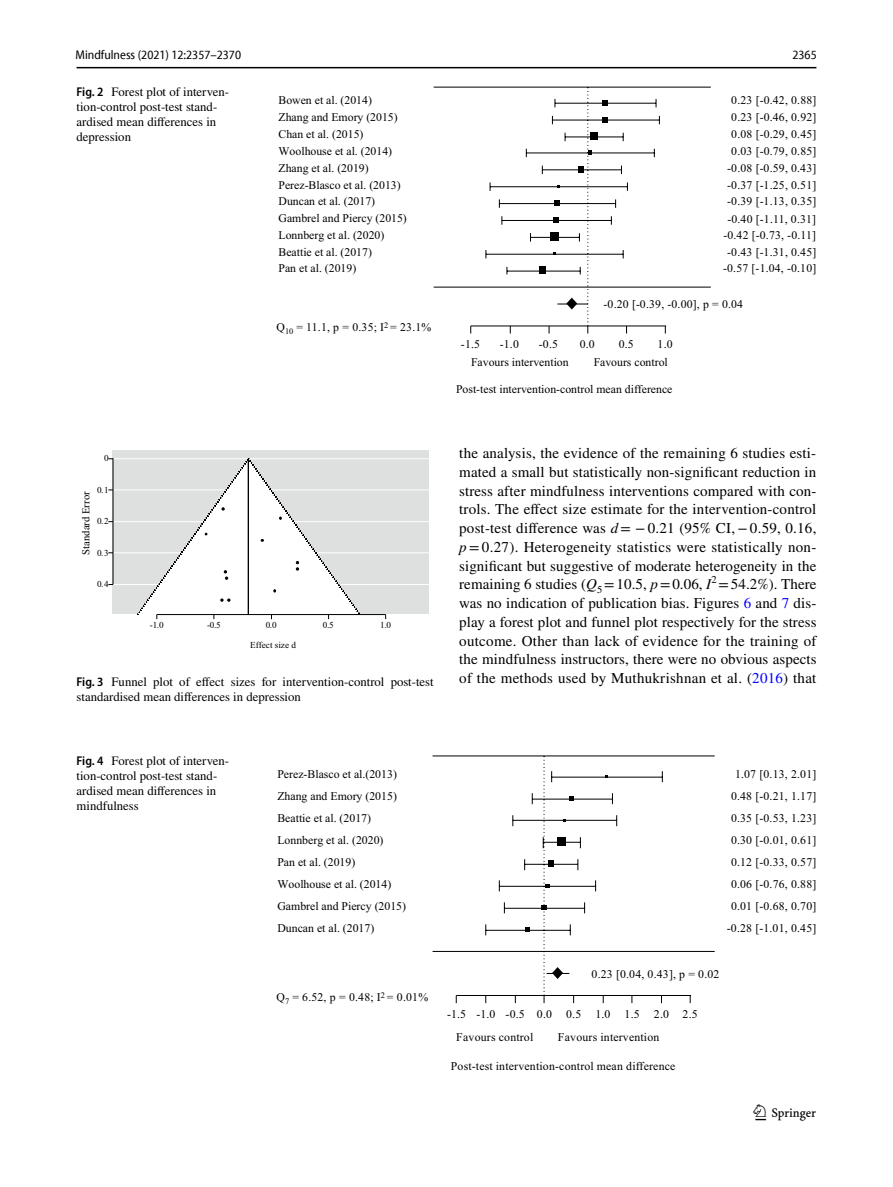
<style>
.page{position:relative;width:893px;height:1187px;background:#fff}
.page>*{position:absolute;margin:0;border:0;box-sizing:border-box;transform-origin:0 0}
.t1{font:22.5px "Springnew Regular 3";color:#000}
.t2{font:15px/18.8px "STIX";letter-spacing:.015em;color:#000;text-align:justify}
.t3{font:12.75px/15px "STIX";color:#000}
.t4{font:semi-condensed 12.75px "Myriad Pro Unic";color:#000}
.t5{font:11.85px/21.9px "Times New Roman PSMT4";color:#000}
.t6{font:11.85px/21.8px "Times New Roman PSMT4";letter-spacing:.02em;color:#000;text-align:center}
.t7{font:11.7px/16.8px "Times New Roman PSMT2";color:#000}
.t8{font:11.7px/16.8px "Times New Roman PSMT2";letter-spacing:.02em;color:#000;text-align:center}
.t9{font:10.65px "Times New Roman PSMT3";color:#000}
.t10{font:9.15px "Times New Roman PSMT3";color:#000}
.s1{font-family:"Myriad Pro";font-weight:600;font-stretch:semi-condensed}
.s2{font-style:italic}
.s3{color:#00f}
</style>
<div class="page">
<hr style="left:77px;top:67px;width:739px;height:1px;background:#000">
<hr style="left:555px;top:103px;width:101px;height:1px;background:#000">
<hr style="left:552px;top:120px;width:107px;height:1px;background:#000">
<hr style="left:526px;top:152px;width:128px;height:1px;background:#000">
<hr style="left:490px;top:186px;width:137px;height:1px;background:#000">
<hr style="left:499px;top:203px;width:117px;height:1px;background:#000">
<hr style="left:502px;top:220px;width:109px;height:1px;background:#000">
<hr style="left:530px;top:237px;width:49px;height:1px;background:#000">
<hr style="left:486px;top:254px;width:137px;height:1px;background:#000">
<hr style="left:507px;top:270px;width:73px;height:1px;background:#000">
<hr style="left:434px;top:87px;width:277px;height:1px;background:#000">
<hr style="left:434px;top:287px;width:277px;height:1px;background:#000">
<hr style="left:471px;top:326px;width:195px;height:1px;background:#000">
<svg style="left:539px;top:87px;width:89px;height:246px"></svg>
<div style="left:113px;top:450px;width:316px;height:164px;background:#dedfdf"></div>
<hr style="left:113px;top:458px;width:316px;height:1px;background:#fff">
<hr style="left:113px;top:489px;width:316px;height:1px;background:#fff">
<hr style="left:113px;top:521px;width:316px;height:1px;background:#fff">
<hr style="left:113px;top:552px;width:316px;height:1px;background:#fff">
<hr style="left:113px;top:584px;width:316px;height:1px;background:#fff">
<hr style="left:157px;top:614px;width:229px;height:1px;background:#000">
<hr style="left:113px;top:458px;width:1px;height:126px;background:#000">
<svg style="left:137px;top:458px;width:223px;height:161px"></svg>
<svg style="left:525px;top:927px;width:4px;height:4px"></svg>
<hr style="left:552px;top:776px;width:110px;height:1px;background:#000">
<hr style="left:532px;top:798px;width:80px;height:1px;background:#000">
<hr style="left:513px;top:819px;width:104px;height:1px;background:#000">
<hr style="left:525px;top:863px;width:53px;height:1px;background:#000">
<hr style="left:499px;top:885px;width:97px;height:1px;background:#000">
<hr style="left:504px;top:907px;width:81px;height:1px;background:#000">
<hr style="left:486px;top:929px;width:84px;height:1px;background:#000">
<hr style="left:433px;top:755px;width:282px;height:1px;background:#000">
<hr style="left:433px;top:950px;width:282px;height:1px;background:#000">
<hr style="left:456px;top:995px;width:235px;height:1px;background:#000">
<svg style="left:542px;top:756px;width:43px;height:247px"></svg>
<p class="t4" style="left:76px;top:50px;width:167px">Mindfulness (2021) 12:2357–2370</p>
<p class="t4" style="left:792px;top:50px;width:26px">2365</p>
<p class="t3" style="left:77px;top:85px;width:154px"><span class="s1">Fig. 2</span> Forest plot of interven&shy;tion-control post-test stand&shy;ardised mean differences in depression</p>
<p class="t7" style="left:279px;top:93px;width:130px">Bowen et al. (2014)<br>Zhang and Emory (2015)<br>Chan et al. (2015)<br>Woolhouse et al. (2014)<br>Zhang et al. (2019)<br>Perez-Blasco et al. (2013)<br>Duncan et al. (2017)<br>Gambrel and Piercy (2015)<br>Lonnberg et al. (2020)<br>Beattie et al. (2017)<br>Pan et al. (2019)</p>
<p class="t7" style="left:276px;top:320px;width:156px">Q<sub>10</sub> = 11.1, p = 0.35; I<sup>2</sup> = 23.1%</p>
<p class="t8" style="left:727px;top:93px;width:91px">0.23 [-0.42, 0.88]<br>0.23 [-0.46, 0.92]<br>0.08 [-0.29, 0.45]<br>0.03 [-0.79, 0.85] -0.08 [-0.59, 0.43] -0.37 [-1.25, 0.51] -0.39 [-1.13, 0.35]</p>
<p class="t8" style="left:723px;top:211px;width:95px">-0.40 [-1.11, 0.31] -0.42 [-0.73, -0.11] -0.43 [-1.31, 0.45] -0.57 [-1.04, -0.10]</p>
<p class="t7" style="left:604px;top:296px;width:141px">-0.20 [-0.39, -0.00], p = 0.04</p>
<p class="t7" style="left:461px;top:337px;width:21px">-1.5</p>
<p class="t7" style="left:500px;top:337px;width:21px">-1.0</p>
<p class="t7" style="left:539px;top:337px;width:21px">-0.5</p>
<p class="t7" style="left:580px;top:337px;width:17px">0.0</p>
<p class="t7" style="left:619px;top:337px;width:17px">0.5</p>
<p class="t7" style="left:658px;top:337px;width:17px">1.0</p>
<p class="t7" style="left:471px;top:355px;width:99px">Favours intervention</p>
<p class="t7" style="left:594px;top:355px;width:76px">Favours control</p>
<p class="t7" style="left:456px;top:382px;width:218px">Post-test intervention-control mean difference</p>
<p class="t10" style="left:104px;top:453px;width:6px">0</p>
<p class="t10" style="left:97px;top:484px;width:13px">0.1</p>
<p class="t10" style="left:97px;top:515px;width:13px">0.2</p>
<p class="t10" style="left:97px;top:547px;width:13px">0.3</p>
<p class="t10" style="left:97px;top:578px;width:13px">0.4</p>
<p class="t9" style="left:80px;top:554px;width:65px;rotate:-90deg">Standard Error</p>
<p class="t10" style="left:150px;top:619px;width:15px">-1.0</p>
<p class="t10" style="left:207px;top:619px;width:15px">-0.5</p>
<p class="t10" style="left:266px;top:619px;width:12px">0.0</p>
<p class="t10" style="left:323px;top:619px;width:12px">0.5</p>
<p class="t10" style="left:380px;top:619px;width:12px">1.0</p>
<p class="t10" style="left:250px;top:639px;width:47px">Effect size d</p>
<p class="t3" style="left:77px;top:675px;width:359px"><span class="s1">Fig. 3</span> Funnel plot of effect sizes for intervention-control post-test standardised mean differences in depression</p>
<p class="t2" style="left:459px;top:444px;width:359px">the analysis, the evidence of the remaining 6 studies esti&shy;mated a small but statistically non-significant reduction in stress after mindfulness interventions compared with con&shy;trols. The effect size estimate for the intervention-control post-test difference was <span class="s2">d</span>= −0.21 (95% CI,−0.59, 0.16, <span class="s2">p</span>=0.27). Heterogeneity statistics were statistically non&shy;significant but suggestive of moderate heterogeneity in the remaining 6 studies (<span class="s2">Q</span><sub>5</sub> =10.5, <span class="s2">p</span>=0.06, <span class="s2">I</span><sup>2</sup> =54.2%). There was no indication of publication bias. Figures <span class="s3">6</span> and <span class="s3">7</span> dis&shy;play a forest plot and funnel plot respectively for the stress outcome. Other than lack of evidence for the training of the mindfulness instructors, there were no obvious aspects of the methods used by Muthukrishnan et al. (<span class="s3">2016</span>) that</p>
<p class="t3" style="left:77px;top:754px;width:154px"><span class="s1">Fig. 4</span> Forest plot of interven&shy;tion-control post-test stand&shy;ardised mean differences in mindfulness</p>
<p class="t5" style="left:277px;top:764px;width:130px">Perez-Blasco et al.(2013)<br>Zhang and Emory (2015)<br>Beattie et al. (2017)<br>Lonnberg et al. (2020)<br>Pan et al. (2019)<br>Woolhouse et al. (2014)<br>Gambrel and Piercy (2015)<br>Duncan et al. (2017)</p>
<p class="t5" style="left:276px;top:987px;width:153px">Q<sub>7</sub> = 6.52, p = 0.48; I<sup>2</sup> = 0.01%</p>
<p class="t6" style="left:731px;top:764px;width:87px">1.07 [0.13, 2.01]<br>0.48 [-0.21, 1.17]<br>0.35 [-0.53, 1.23]<br>0.30 [-0.01, 0.61]<br>0.12 [-0.33, 0.57]</p>
<p class="t6" style="left:727px;top:874px;width:91px">0.06 [-0.76, 0.88]<br>0.01 [-0.68, 0.70] -0.28 [-1.01, 0.45]</p>
<p class="t5" style="left:592px;top:964px;width:129px">0.23 [0.04, 0.43], p = 0.02</p>
<p class="t6" style="left:456px;top:1003px;width:243px;line-height:22.8px;text-align:left;text-indent:-9px">-1.5 -1.0 -0.5 0.0 0.5 1.0 1.5 2.0 2.5<br>Favours control</p>
<p class="t5" style="left:558px;top:1026px;width:103px">Favours intervention</p>
<p class="t5" style="left:451px;top:1056px;width:226px">Post-test intervention-control mean difference</p>
<h1 class="t1" style="left:755px;top:1104px;width:62px">1 3</h1>
</div>
